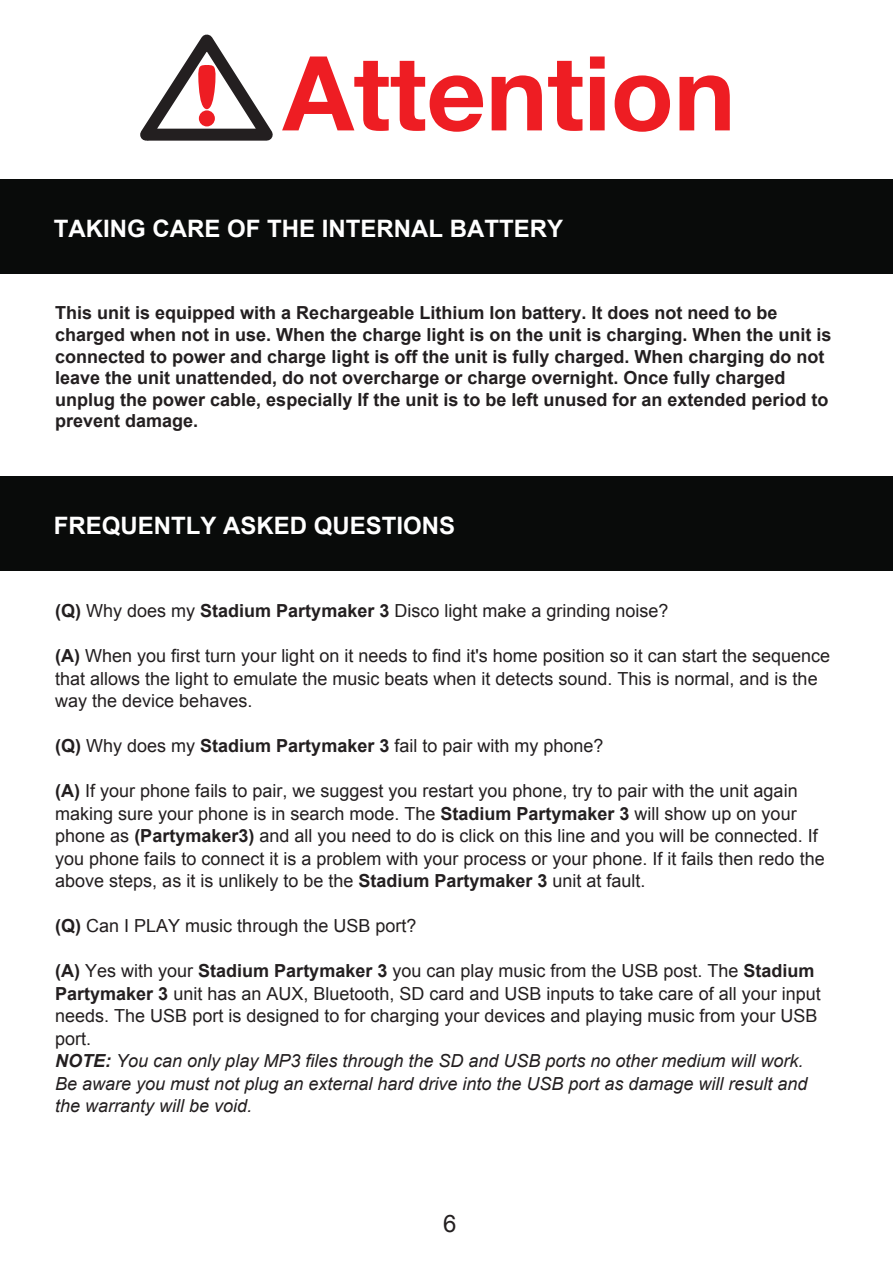
<style>
.page{position:relative;width:893px;height:1263px;background:#fff}
.page>*{position:absolute;margin:0;border:0;box-sizing:border-box;transform-origin:0 0}
.t1{font:700 103.5px "Helvetica Neue";color:#ee1d23}
.t2{font:700 24px "Arial";color:#fff}
.t3{font:24px "Arial";color:#231f20}
.t4{font:18px/22.5px "Arial";color:#231f20}
.t5{font:700 18px/21.6px "Arial";color:#231f20}
.s1{font-weight:700}
.s2{font-weight:700;font-style:italic}
.s3{font-style:italic}
</style>
<div class="page">
<div style="left:0;top:179px;width:893px;height:94px;background:#090b0a"></div>
<div style="left:0;top:477px;width:893px;height:94px;background:#090b0a"></div>
<svg style="left:140px;top:34px;width:133px;height:107px"></svg>
<h1 class="t1" style="left:283px;top:29px;width:454px">Attention</h1>
<h2 class="t2" style="left:54px;top:212px;width:511px">TAKING CARE OF THE INTERNAL BATTERY</h2>
<p class="t5" style="left:55px;top:303px;width:778px">This unit is equipped with a Rechargeable Lithium Ion battery. It does not need to be charged when not in use. When the charge light is on the unit is charging. When the unit is connected to power and charge light is off the unit is fully charged. When charging do not leave the unit unattended, do not overcharge or charge overnight. Once fully charged unplug the power cable, especially If the unit is to be left unused for an extended period to prevent damage.</p>
<h2 class="t2" style="left:54px;top:510px;width:403px">FREQUENTLY ASKED QUESTIONS</h2>
<p class="t4" style="left:55px;top:600px;width:615px"><span class="s1">(Q)</span> Why does my <span class="s1">Stadium Partymaker 3</span> Disco light make a grinding noise?</p>
<p class="t4" style="left:55px;top:645px;width:776px"><span class="s1">(A)</span> When you first turn your light on it needs to find it's home position so it can start the sequence that allows the light to emulate the music beats when it detects sound. This is normal, and is the way the device behaves.</p>
<p class="t4" style="left:55px;top:735px;width:550px"><span class="s1">(Q)</span> Why does my <span class="s1">Stadium Partymaker 3</span> fail to pair with my phone?</p>
<p class="t4" style="left:55px;top:780px;width:771px"><span class="s1">(A)</span> If your phone fails to pair, we suggest you restart you phone, try to pair with the unit again making sure your phone is in search mode. The <span class="s1">Stadium Partymaker 3</span> will show up on your phone as <span class="s1">(Partymaker3)</span> and all you need to do is click on this line and you will be connected. If you phone fails to connect it is a problem with your process or your phone. If it fails then redo the above steps, as it is unlikely to be the <span class="s1">Stadium Partymaker 3</span> unit at fault.</p>
<p class="t4" style="left:55px;top:915px;width:363px"><span class="s1">(Q)</span> Can I PLAY music through the USB port?</p>
<p class="t4" style="left:55px;top:960px;width:767px"><span class="s1">(A)</span> Yes with your <span class="s1">Stadium Partymaker 3</span> you can play music from the USB post. The <span class="s1">Stadium Partymaker 3</span> unit has an AUX, Bluetooth, SD card and USB inputs to take care of all your input needs. The USB port is designed to for charging your devices and playing music from your USB port.<br><span class="s2">NOTE:</span> <span class="s3">You can only play MP3 files through the SD and USB ports no other medium will work.<br>Be aware you must not plug an external hard drive into the USB port as damage will result and the warranty will be void.</span></p>
<h2 class="t3" style="left:443px;top:1207px;width:15px">6</h2>
</div>
